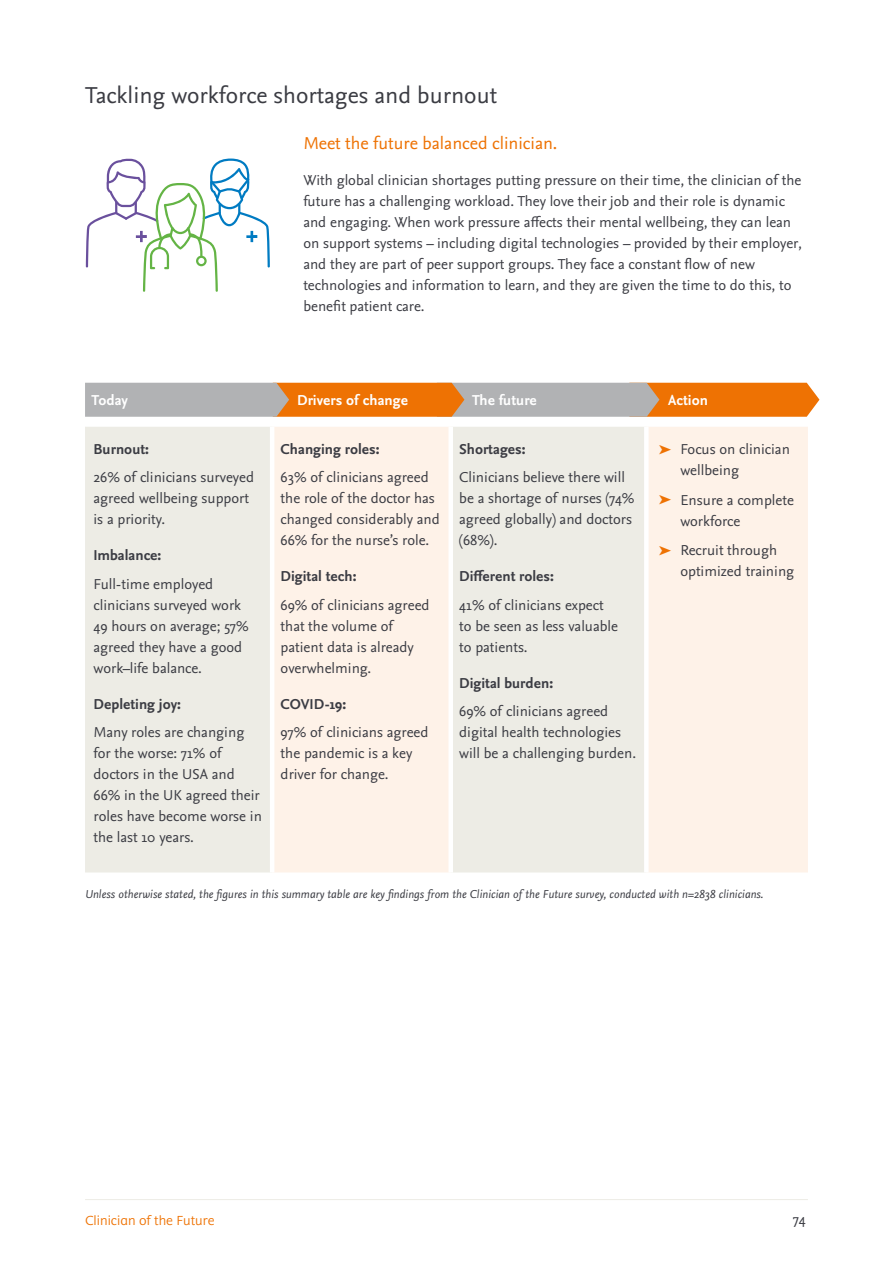
<style>
.page{position:relative;width:893px;height:1263px;background:#fff}
.page>*{position:absolute;margin:0;border:0;box-sizing:border-box;transform-origin:0 0}
.t1{font:24px "Nexus Sans Pro";color:#3b3c43}
.t2{font:18px "Nexus Sans Pro";color:#ee7203}
.t3{font:15px/21px "Nexus Sans Pro";color:#3b3c43}
.t4{font:700 15px "Nexus Sans Pro";color:#3b3c43}
.t5{font:700 15px "Nexus Sans Pro";color:#fff}
.t6{font:300 15px "Elsevier Display";color:#ee7203}
.t7{font:italic 12px "Nexus Sans Pro";color:#3b3c43}
</style>
<div class="page">
<hr style="left:85px;top:1199px;width:723px;height:1px;background:#edece5">
<div style="left:85px;top:427px;width:185px;height:445px;background:#edece5"></div>
<svg style="left:274px;top:427px;width:534px;height:445px;background:#f7efe6"></svg>
<div style="left:448px;top:427px;width:5px;height:445px;background:#fff"></div>
<div style="left:644px;top:427px;width:5px;height:445px;background:#fff"></div>
<svg style="left:85px;top:383px;width:734px;height:34px;background:#cd9664"></svg>
<svg style="left:86px;top:159px;width:184px;height:133px"></svg>
<svg style="left:659px;top:444px;width:12px;height:10px"></svg>
<svg style="left:659px;top:495px;width:12px;height:9px"></svg>
<svg style="left:659px;top:545px;width:12px;height:10px"></svg>
<h1 class="t1" style="left:85px;top:77px;width:414px">Tackling workforce shortages and burnout</h1>
<p class="t2" style="left:303px;top:129px;width:256px">Meet the future balanced clinician.</p>
<p class="t3" style="left:303px;top:169px;width:500px">With global clinician shortages putting pressure on their time, the clinician of the future has a challenging workload. They love their job and their role is dynamic and engaging. When work pressure affects their mental wellbeing, they can lean on support systems – including digital technologies – provided by their employer, and they are part of peer support groups. They face a constant flow of new technologies and information to learn, and they are given the time to do this, to benefit patient care.</p>
<p class="t5" style="left:91px;top:389px;width:38px">Today</p>
<p class="t5" style="left:297px;top:389px;width:112px">Drivers of change</p>
<p class="t5" style="left:472px;top:389px;width:66px">The future</p>
<p class="t5" style="left:668px;top:389px;width:41px">Action</p>
<p class="t4" style="left:94px;top:438px;width:57px">Burnout:</p>
<p class="t3" style="left:94px;top:466px;width:162px">26% of clinicians surveyed agreed wellbeing support is a priority.</p>
<p class="t4" style="left:94px;top:544px;width:69px">Imbalance:</p>
<p class="t3" style="left:94px;top:572px;width:157px">Full-time employed clinicians surveyed work<br>49 hours on average; 57% agreed they have a good work–life balance.</p>
<p class="t4" style="left:94px;top:692px;width:89px">Depleting joy:</p>
<p class="t3" style="left:94px;top:721px;width:170px">Many roles are changing for the worse: 71% of doctors in the USA and<br>66% in the UK agreed their roles have become worse in the last 10 years.</p>
<p class="t4" style="left:281px;top:438px;width:100px">Changing roles:</p>
<p class="t3" style="left:281px;top:466px;width:161px">63% of clinicians agreed the role of the doctor has changed considerably and<br>66% for the nurse’s role.</p>
<p class="t4" style="left:281px;top:565px;width:77px">Digital tech:</p>
<p class="t3" style="left:281px;top:593px;width:151px">69% of clinicians agreed that the volume of patient data is already overwhelming.</p>
<p class="t4" style="left:281px;top:692px;width:67px">COVID-19:</p>
<p class="t3" style="left:281px;top:721px;width:149px">97% of clinicians agreed the pandemic is a key driver for change.</p>
<p class="t4" style="left:459px;top:438px;width:68px">Shortages:</p>
<p class="t3" style="left:459px;top:466px;width:177px">Clinicians believe there will be a shortage of nurses (74% agreed globally) and doctors (68%).</p>
<p class="t4" style="left:459px;top:565px;width:96px">Different roles:</p>
<p class="t3" style="left:459px;top:593px;width:160px">41% of clinicians expect to be seen as less valuable to patients.</p>
<p class="t4" style="left:459px;top:671px;width:95px">Digital burden:</p>
<p class="t3" style="left:459px;top:700px;width:178px">69% of clinicians agreed digital health technologies will be a challenging burden.</p>
<p class="t3" style="left:680px;top:438px;width:111px">Focus on clinician wellbeing</p>
<p class="t3" style="left:680px;top:488px;width:115px">Ensure a complete workforce</p>
<p class="t3" style="left:680px;top:539px;width:115px">Recruit through optimized training</p>
<p class="t7" style="left:85px;top:885px;width:680px">Unless otherwise stated, the figures in this summary table are key findings from the Clinician of the Future survey, conducted with n=2838 clinicians.</p>
<p class="t6" style="left:85px;top:1211px;width:131px">Clinician of the Future</p>
<p class="t3" style="left:793px;top:1208px;width:14px">74</p>
</div>
